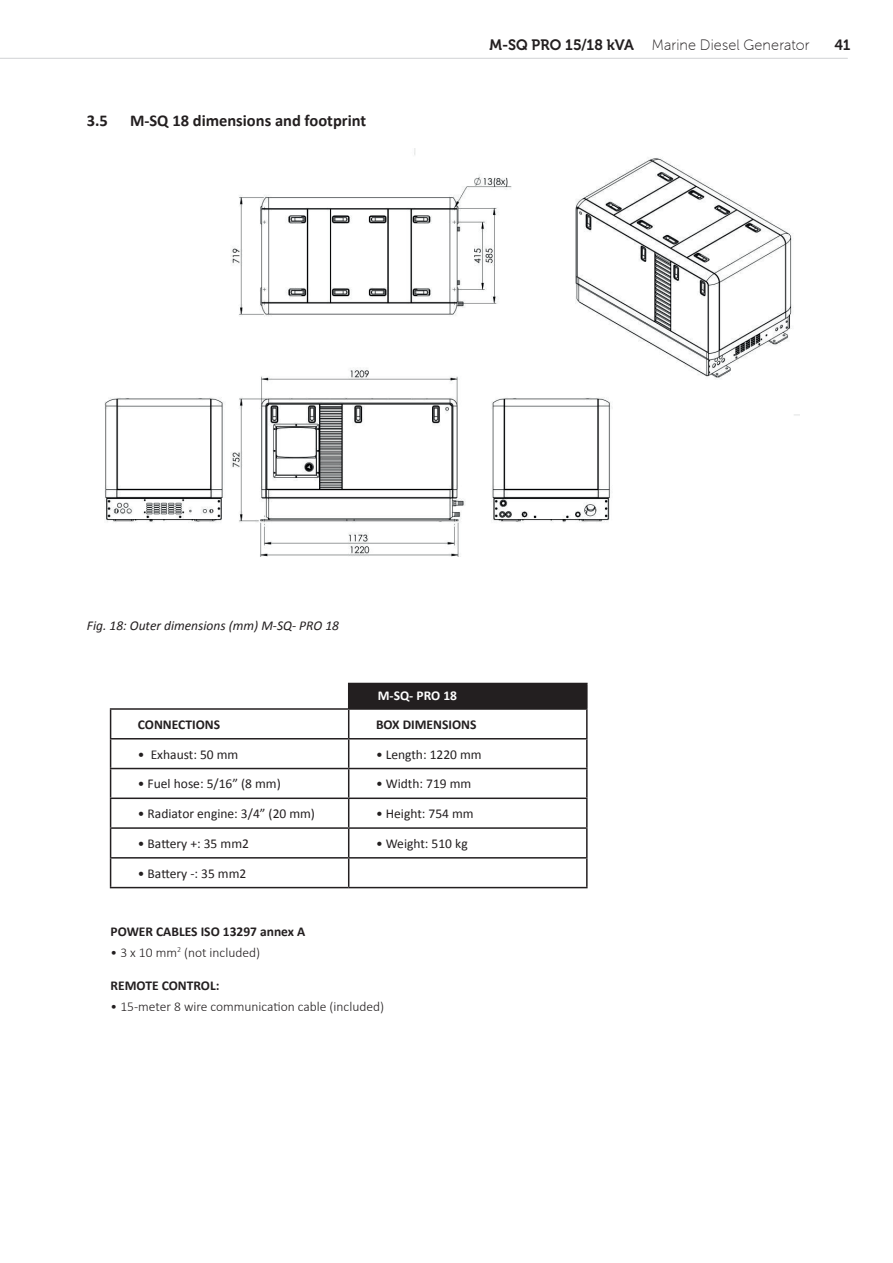
<style>
.page{position:relative;width:893px;height:1263px;background:#fff}
.page>*{position:absolute;margin:0;border:0;box-sizing:border-box;transform-origin:0 0}
.t1{font:700 16.5px "Calibri";color:#231f20}
.t2{font:15px "Museo Sans Rounded 100";letter-spacing:.01em;color:#231f20}
.t3{font:15px "Museo Sans Rounded 700";color:#231f20}
.t4{font:13.5px "Calibri";color:#231f20}
.t5{font:700 13.5px "Calibri";color:#231f20}
.t6{font:300 13.5px "Calibri";color:#231f20}
.t7{font:italic 13.5px "Calibri";color:#231f20}
.t8{font:700 13.5px "Calibri";color:#fff}
.s1{font-family:"Museo 700"}
</style>
<div class="page">
<hr style="left:0;top:58px;width:848px;height:1px;background:#d1d2d4">
<img style="left:104px;top:148px;width:696px;height:408px">
<div style="left:349px;top:683px;width:238px;height:26px;background:#231f20"></div>
<hr style="left:348px;top:683px;width:240px;height:1px;background:#231f20">
<hr style="left:586px;top:684px;width:2px;height:24px;background:#231f20">
<hr style="left:349px;top:708px;width:239px;height:2px;background:#231f20">
<hr style="left:586px;top:710px;width:2px;height:28px;background:#231f20">
<hr style="left:349px;top:738px;width:239px;height:1px;background:#231f20">
<hr style="left:586px;top:739px;width:2px;height:29px;background:#231f20">
<hr style="left:110px;top:768px;width:239px;height:1px;background:#231f20">
<hr style="left:349px;top:768px;width:239px;height:1px;background:#231f20">
<hr style="left:586px;top:769px;width:2px;height:28px;background:#231f20">
<hr style="left:110px;top:797px;width:239px;height:2px;background:#231f20">
<hr style="left:349px;top:797px;width:239px;height:2px;background:#231f20">
<hr style="left:586px;top:799px;width:2px;height:28px;background:#231f20">
<hr style="left:110px;top:827px;width:239px;height:2px;background:#231f20">
<hr style="left:349px;top:827px;width:239px;height:2px;background:#231f20">
<hr style="left:586px;top:829px;width:2px;height:28px;background:#231f20">
<hr style="left:110px;top:857px;width:239px;height:1px;background:#231f20">
<hr style="left:349px;top:857px;width:239px;height:1px;background:#231f20">
<svg style="left:348px;top:684px;width:1px;height:203px"></svg>
<hr style="left:586px;top:858px;width:2px;height:29px;background:#231f20">
<hr style="left:110px;top:887px;width:239px;height:1px;background:#231f20">
<hr style="left:349px;top:887px;width:239px;height:1px;background:#231f20">
<hr style="left:110px;top:708px;width:239px;height:2px;background:#231f20">
<svg style="left:110px;top:710px;width:1px;height:177px"></svg>
<hr style="left:110px;top:738px;width:239px;height:1px;background:#231f20">
<p class="t1" style="left:87px;top:109px;width:23px">3.5</p>
<p class="t1" style="left:130px;top:109px;width:238px">M-SQ 18 dimensions and footprint</p>
<p class="t2" style="left:489px;top:36px;width:322px"><span class="s1">M-SQ PRO 15/18 kVA</span> Marine Diesel Generator</p>
<p class="t3" style="left:835px;top:36px;width:17px">41</p>
<p class="t7" style="left:87px;top:616px;width:254px">Fig. 18: Outer dimensions (mm) M-SQ- PRO 18</p>
<p class="t8" style="left:378px;top:685px;width:81px">M-SQ- PRO 18</p>
<p class="t5" style="left:138px;top:715px;width:84px">CONNECTIONS</p>
<p class="t5" style="left:376px;top:715px;width:102px">BOX DIMENSIONS</p>
<p class="t4" style="left:138px;top:745px;width:102px">• Exhaust: 50 mm</p>
<p class="t4" style="left:376px;top:745px;width:107px">• Length: 1220 mm</p>
<p class="t4" style="left:138px;top:775px;width:144px">• Fuel hose: 5/16” (8 mm)</p>
<p class="t4" style="left:376px;top:775px;width:97px">• Width: 719 mm</p>
<p class="t4" style="left:138px;top:804px;width:179px">• Radiator engine: 3/4” (20 mm)</p>
<p class="t4" style="left:376px;top:804px;width:99px">• Height: 754 mm</p>
<p class="t4" style="left:138px;top:834px;width:113px">• Battery +: 35 mm2</p>
<p class="t4" style="left:376px;top:834px;width:93px">• Weight: 510 kg</p>
<p class="t4" style="left:138px;top:864px;width:110px">• Battery -: 35 mm2</p>
<p class="t5" style="left:111px;top:922px;width:196px">POWER CABLES ISO 13297 annex A</p>
<p class="t6" style="left:111px;top:944px;width:151px">• 3 x 10 mm<sup>2</sup> (not included)</p>
<p class="t5" style="left:111px;top:976px;width:110px">REMOTE CONTROL:</p>
<p class="t6" style="left:111px;top:998px;width:275px">• 15-meter 8 wire communication cable (included)</p>
</div>
